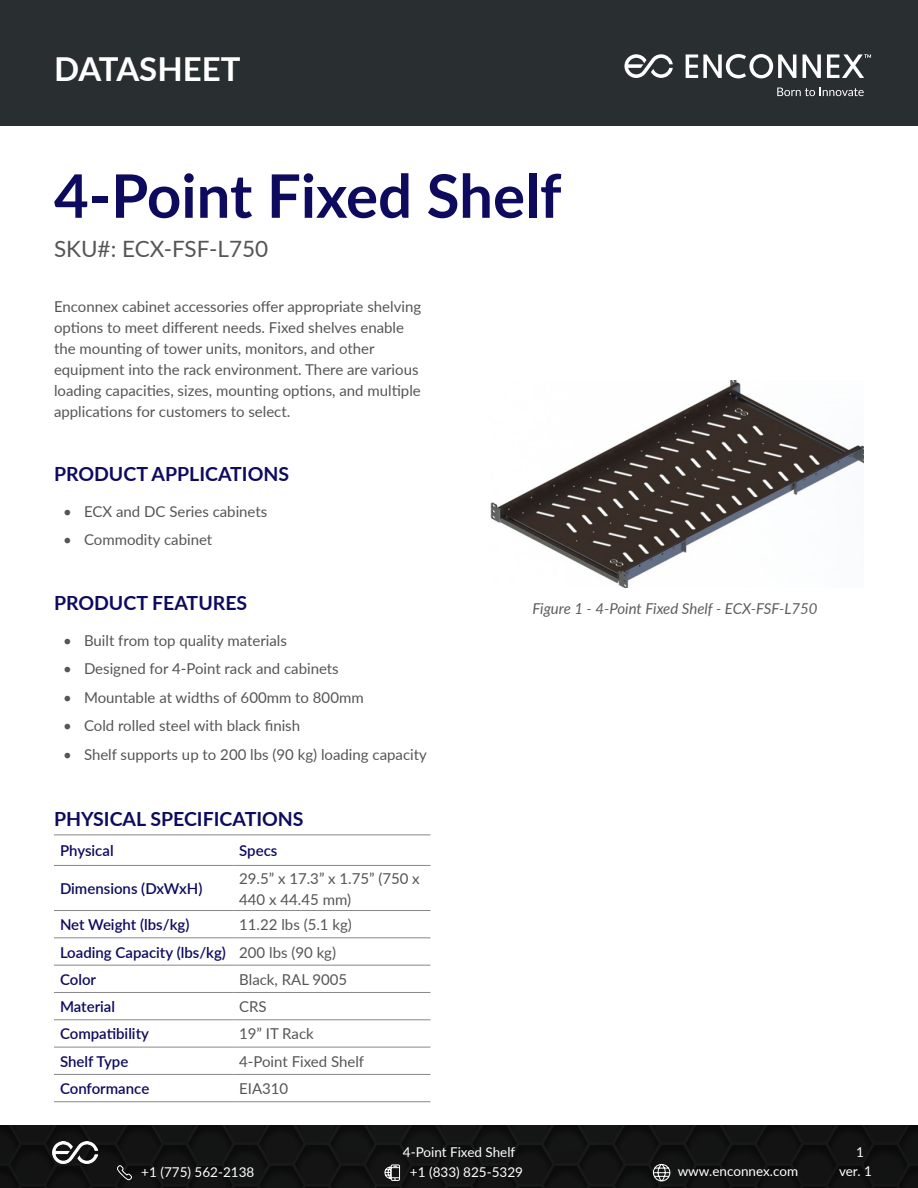
<style>
.page{position:relative;width:918px;height:1188px;background:#fff}
.page>*{position:absolute;margin:0;border:0;box-sizing:border-box;transform-origin:0 0}
.t1{font:700 60px "Lato";color:#0e0b5f}
.t2{font:700 33px "Lato";color:#fff}
.t3{font:22.5px "Lato";color:#555}
.t4{font:700 19.5px "Lato";color:#0e0b5f}
.t5{font:15px/21px "Lato";color:#555}
.t6{font:600 15px/27.3px "Lato";color:#0e0b5f}
.t7{font:italic 15px "Lato";color:#5d5d5d}
.t8{font:13.5px "Lato";color:#fff}
.s1{font-weight:400;color:#555}
</style>
<div class="page">
<div style="left:0;top:0;width:918px;height:126px;background:#292e31"></div>
<svg style="left:624px;top:54px;width:49px;height:24px"></svg>
<svg style="left:686px;top:54px;width:110px;height:24px"></svg>
<svg style="left:803px;top:54px;width:18px;height:24px"></svg>
<svg style="left:777px;top:88px;width:87px;height:8px"></svg>
<svg style="left:827px;top:54px;width:44px;height:24px"></svg>
<div style="left:0;top:1125px;width:918px;height:63px;background:#131313"></div>
<img style="left:53px;top:1142px;width:44px;height:22px">
<svg style="left:116px;top:1164px;width:17px;height:17px"></svg>
<svg style="left:384px;top:1164px;width:16px;height:17px"></svg>
<svg style="left:653px;top:1163px;width:18px;height:19px"></svg>
<img style="left:490px;top:381px;width:374px;height:207px">
<hr style="left:54px;top:835px;width:179px;height:1px;background:#888">
<hr style="left:233px;top:835px;width:197px;height:1px;background:#888">
<hr style="left:54px;top:865px;width:179px;height:1px;background:#888">
<hr style="left:233px;top:865px;width:197px;height:1px;background:#888">
<hr style="left:54px;top:910px;width:179px;height:1px;background:#888">
<hr style="left:233px;top:910px;width:197px;height:1px;background:#888">
<hr style="left:54px;top:938px;width:179px;height:1px;background:#888">
<hr style="left:233px;top:938px;width:197px;height:1px;background:#888">
<hr style="left:54px;top:965px;width:179px;height:1px;background:#888">
<hr style="left:233px;top:965px;width:197px;height:1px;background:#888">
<hr style="left:54px;top:992px;width:179px;height:1px;background:#888">
<hr style="left:233px;top:992px;width:197px;height:1px;background:#888">
<hr style="left:54px;top:1020px;width:179px;height:1px;background:#888">
<hr style="left:233px;top:1020px;width:197px;height:1px;background:#888">
<hr style="left:54px;top:1047px;width:179px;height:1px;background:#888">
<hr style="left:233px;top:1047px;width:197px;height:1px;background:#888">
<hr style="left:54px;top:1074px;width:179px;height:1px;background:#888">
<hr style="left:233px;top:1074px;width:197px;height:1px;background:#888">
<hr style="left:54px;top:1101px;width:179px;height:1px;background:#888">
<hr style="left:233px;top:1101px;width:197px;height:1px;background:#888">
<h2 class="t2" style="left:54px;top:44px;width:188px">DATASHEET</h2>
<h1 class="t1" style="left:54px;top:152px;width:509px">4-Point Fixed Shelf</h1>
<h3 class="t3" style="left:54px;top:233px;width:216px">SKU#: ECX-FSF-L750</h3>
<p class="t5" style="left:54px;top:295px;width:369px">Enconnex cabinet accessories offer appropriate shelving options to meet different needs. Fixed shelves enable the mounting of tower units, monitors, and other equipment into the rack environment. There are various loading capacities, sizes, mounting options, and multiple applications for customers to select.</p>
<h3 class="t4" style="left:54px;top:459px;width:237px">PRODUCT APPLICATIONS</h3>
<p class="t5" style="left:63px;top:500px;width:206px">• ECX and DC Series cabinets</p>
<p class="t5" style="left:63px;top:529px;width:151px">• Commodity cabinet</p>
<h3 class="t4" style="left:54px;top:588px;width:195px">PRODUCT FEATURES</h3>
<p class="t5" style="left:63px;top:629px;width:225px">• Built from top quality materials</p>
<p class="t5" style="left:63px;top:658px;width:277px">• Designed for 4-Point rack and cabinets</p>
<p class="t5" style="left:63px;top:686px;width:302px">• Mountable at widths of 600mm to 800mm</p>
<p class="t5" style="left:63px;top:715px;width:239px">• Cold rolled steel with black finish</p>
<p class="t5" style="left:63px;top:743px;width:365px">• Shelf supports up to 200 lbs (90 kg) loading capacity</p>
<h3 class="t4" style="left:54px;top:804px;width:251px">PHYSICAL SPECIFICATIONS</h3>
<p class="t6" style="left:60px;top:836px;width:55px">Physical</p>
<p class="t6" style="left:239px;top:836px;width:40px">Specs</p>
<p class="t6" style="left:60px;top:874px;width:144px">Dimensions (DxWxH)</p>
<p class="t5" style="left:239px;top:867px;width:182px">29.5” x 17.3” x 1.75” (750 x<br>440 x 44.45 mm)</p>
<p class="t6" style="left:60px;top:910px;width:131px">Net Weight (lbs/kg)</p>
<p class="t6" style="left:60px;top:910px;width:293px;text-indent:179px"><span class="s1">11.22 lbs (5.1 kg)<br></span>Loading Capacity (lbs/kg) <span class="s1">200 lbs (90 kg)<br></span>Color</p>
<p class="t5" style="left:239px;top:968px;width:110px">Black, RAL 9005</p>
<p class="t6" style="left:60px;top:992px;width:57px">Material</p>
<p class="t5" style="left:239px;top:996px;width:29px">CRS</p>
<p class="t6" style="left:60px;top:1020px;width:90px">Compatibility</p>
<p class="t5" style="left:239px;top:1023px;width:76px">19” IT Rack</p>
<p class="t6" style="left:60px;top:1047px;width:70px">Shelf Type</p>
<p class="t5" style="left:239px;top:1050px;width:126px">4-Point Fixed Shelf</p>
<p class="t6" style="left:60px;top:1074px;width:91px">Conformance</p>
<p class="t5" style="left:239px;top:1078px;width:51px">EIA310</p>
<p class="t7" style="left:532px;top:597px;width:287px">Figure 1 - 4-Point Fixed Shelf - ECX-FSF-L750</p>
<p class="t8" style="left:403px;top:1143px;width:114px">4-Point Fixed Shelf</p>
<p class="t8" style="left:856px;top:1143px;width:9px">1</p>
<p class="t8" style="left:141px;top:1163px;width:115px">+1 (775) 562-2138</p>
<p class="t8" style="left:410px;top:1163px;width:115px">+1 (833) 825-5329</p>
<p class="t8" style="left:678px;top:1161px;width:122px">www.enconnex.com</p>
<p class="t8" style="left:839px;top:1161px;width:34px">ver. 1</p>
</div>
